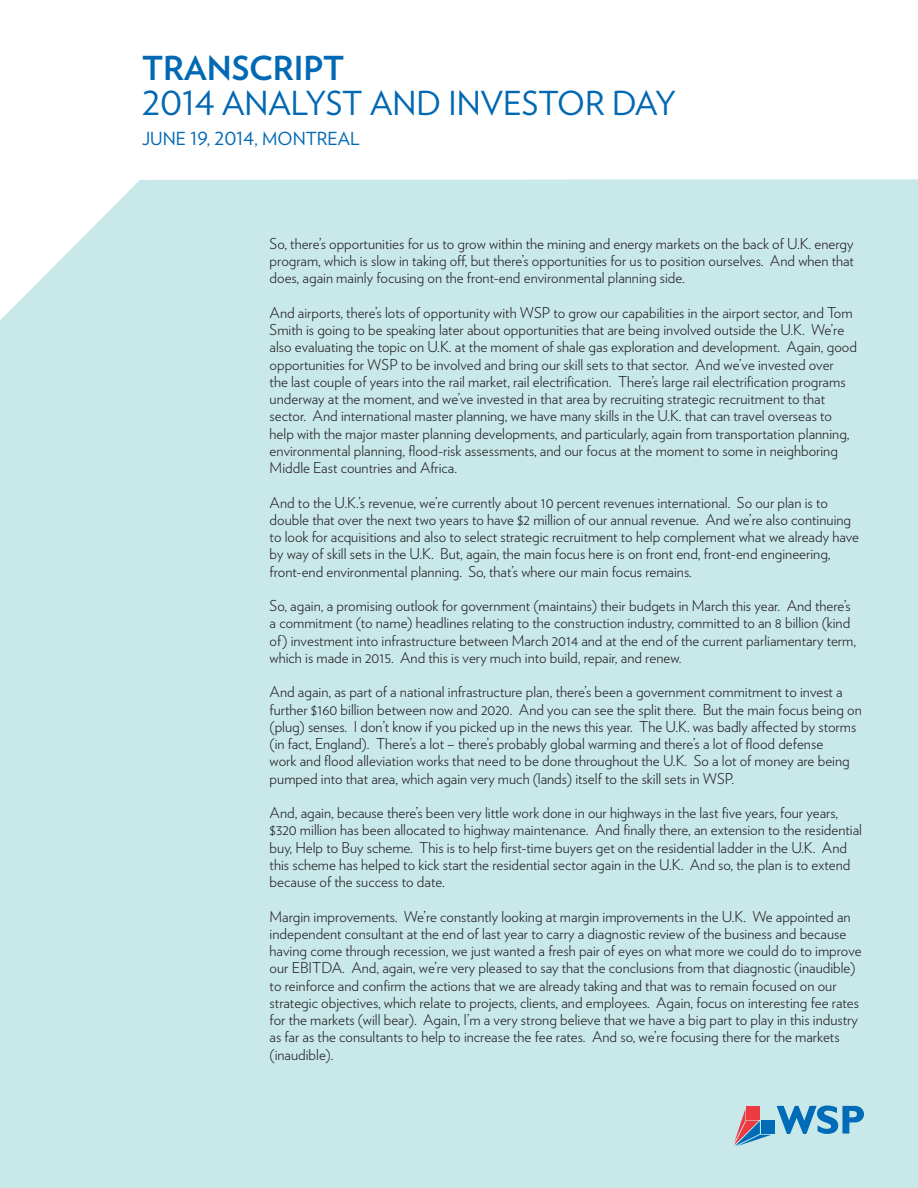
<style>
.page{position:relative;width:918px;height:1188px;background:#fff}
.page>*{position:absolute;margin:0;border:0;box-sizing:border-box;transform-origin:0 0}
.t1{font:33px "Verlag";color:#0168b3}
.t2{font:700 33px "Verlag";color:#0168b3}
.t3{font:18px "Verlag";color:#0168b3}
.t4{font:300 15px/17.2px "Verlag";color:#231f20}
</style>
<div class="page">
<div style="left:0;top:179px;width:918px;height:1009px;background:#c9e8ea"></div>
<svg style="left:734px;top:1109px;width:37px;height:37px"></svg>
<div style="left:761px;top:1120px;width:13px;height:14px;background:#006bb6"></div>
<div style="left:746px;top:1106px;width:14px;height:13px;background:#ee3a41"></div>
<svg style="left:777px;top:1106px;width:87px;height:28px;background:#5ea5ce"></svg>
<h1 class="t2" style="left:142px;top:43px;width:204px">TRANSCRIPT</h1>
<h1 class="t1" style="left:142px;top:78px;width:536px">2014 ANALYST AND INVESTOR DAY</h1>
<p class="t3" style="left:142px;top:125px;width:219px">JUNE 19, 2014, MONTREAL</p>
<p class="t4" style="left:270px;top:234px;width:586px;text-align:justify">So, there’s opportunities for us to grow within the mining and energy markets on the back of U.K. energy program, which is slow in taking off, but there’s opportunities for us to position ourselves. And when that does, again mainly focusing on the front-end environmental planning side.</p>
<p class="t4" style="left:270px;top:303px;width:589px">And airports, there’s lots of opportunity with WSP to grow our capabilities in the airport sector, and Tom Smith is going to be speaking later about opportunities that are being involved outside the U.K. We’re also evaluating the topic on U.K. at the moment of shale gas exploration and development. Again, good opportunities for WSP to be involved and bring our skill sets to that sector. And we’ve invested over<br>the last couple of years into the rail market, rail electrification. There’s large rail electrification programs underway at the moment, and we’ve invested in that area by recruiting strategic recruitment to that sector. And international master planning, we have many skills in the U.K. that can travel overseas to help with the major master planning developments, and particularly, again from transportation planning, environmental planning, flood-risk assessments, and our focus at the moment to some in neighboring Middle East countries and Africa.</p>
<p class="t4" style="left:270px;top:493px;width:591px">And to the U.K.’s revenue, we’re currently about 10 percent revenues international. So our plan is to double that over the next two years to have $2 million of our annual revenue. And we’re also continuing to look for acquisitions and also to select strategic recruitment to help complement what we already have by way of skill sets in the U.K. But, again, the main focus here is on front end, front-end engineering, front-end environmental planning. So, that’s where our main focus remains.</p>
<p class="t4" style="left:270px;top:596px;width:588px">So, again, a promising outlook for government (maintains) their budgets in March this year. And there’s a commitment (to name) headlines relating to the construction industry, committed to an 8 billion (kind of) investment into infrastructure between March 2014 and at the end of the current parliamentary term, which is made in 2015. And this is very much into build, repair, and renew.</p>
<p class="t4" style="left:270px;top:682px;width:594px">And again, as part of a national infrastructure plan, there’s been a government commitment to invest a further $160 billion between now and 2020. And you can see the split there. But the main focus being on (plug) senses. I don’t know if you picked up in the news this year. The U.K. was badly affected by storms (in fact, England). There’s a lot – there’s probably global warming and there’s a lot of flood defense<br>work and flood alleviation works that need to be done throughout the U.K. So a lot of money are being pumped into that area, which again very much (lands) itself to the skill sets in WSP.</p>
<p class="t4" style="left:270px;top:803px;width:594px">And, again, because there’s been very little work done in our highways in the last five years, four years, $320 million has been allocated to highway maintenance. And finally there, an extension to the residential buy, Help to Buy scheme. This is to help first-time buyers get on the residential ladder in the U.K. And this scheme has helped to kick start the residential sector again in the U.K. And so, the plan is to extend because of the success to date.</p>
<p class="t4" style="left:270px;top:907px;width:594px">Margin improvements. We’re constantly looking at margin improvements in the U.K. We appointed an independent consultant at the end of last year to carry a diagnostic review of the business and because having come through recession, we just wanted a fresh pair of eyes on what more we could do to improve our EBITDA. And, again, we’re very pleased to say that the conclusions from that diagnostic (inaudible) to reinforce and confirm the actions that we are already taking and that was to remain focused on our strategic objectives, which relate to projects, clients, and employees. Again, focus on interesting fee rates for the markets (will bear). Again, I’m a very strong believe that we have a big part to play in this industry as far as the consultants to help to increase the fee rates. And so, we’re focusing there for the markets (inaudible).</p>
</div>
